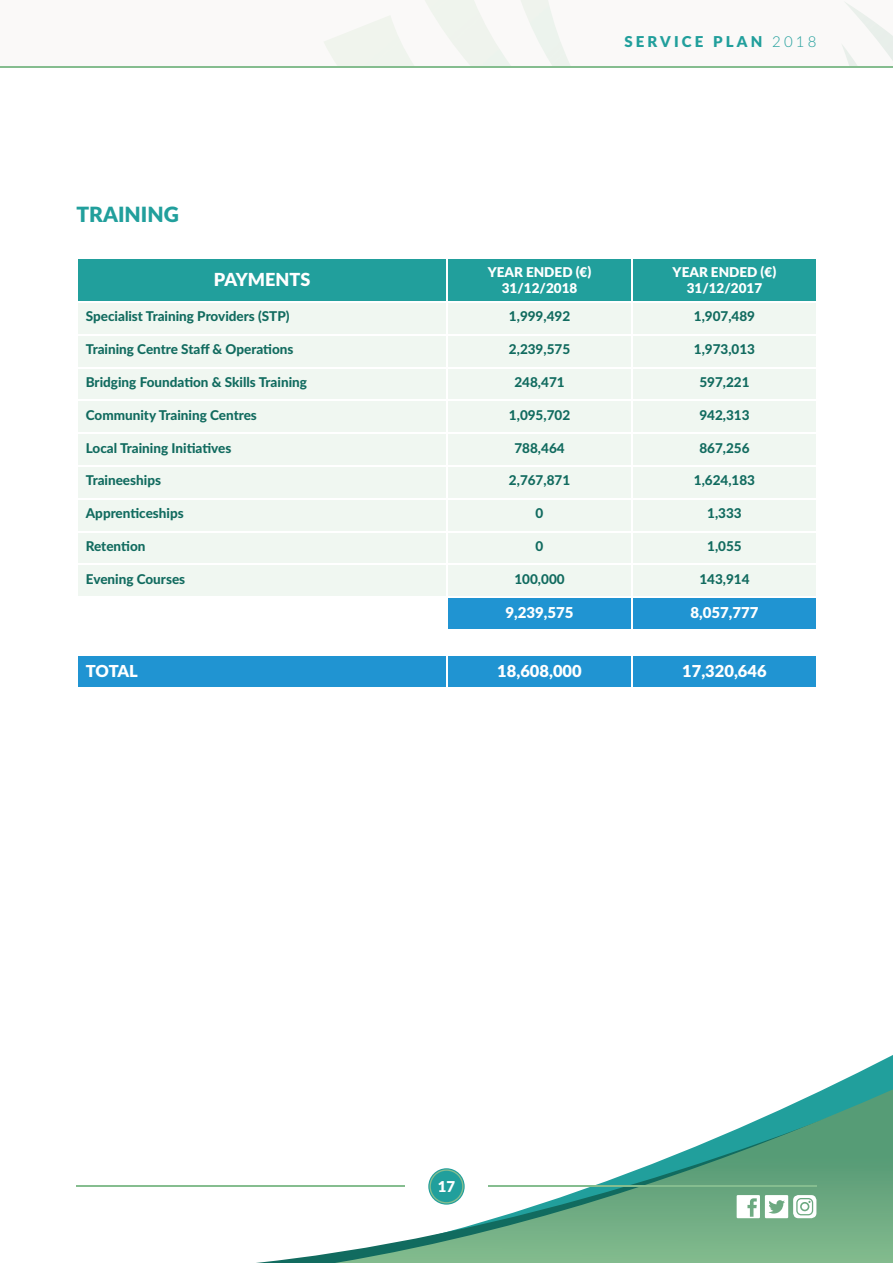
<style>
.page{position:relative;width:893px;height:1263px;background:#fff}
.page>*{position:absolute;margin:0;border:0;box-sizing:border-box;transform-origin:0 0}
.t1{font:900 21px "Lato";color:#219f9c}
.t2{font:900 18px "Lato";color:#fff}
.t3{font:900 16.5px "Lato";color:#fff}
.t4{font:900 15px "Lato";color:#fff}
.t5{font:900 15px "Lato";letter-spacing:.21em;color:#219f9c}
.t6{font:800 13.5px "Lato";color:#116b5f}
.t7{font:900 13.5px/16.5px "Lato";color:#fff;text-align:center}
.s1{font-weight:300}
</style>
<div class="page">
<div style="left:0;top:0;width:893px;height:66px;background:#faf9f8"></div>
<svg style="left:76px;top:1055px;width:817px;height:208px"></svg>
<svg style="left:335px;top:1089px;width:558px;height:174px"></svg>
<svg style="left:428px;top:1168px;width:37px;height:36px"></svg>
<svg style="left:429px;top:1169px;width:34px;height:34px"></svg>
<hr style="left:77px;top:1186px;width:328px;height:1px;background:#85bd8f">
<hr style="left:488px;top:1186px;width:328px;height:1px;background:#85bd8f">
<hr style="left:0;top:66px;width:893px;height:2px;background:#85bd8f">
<svg style="left:737px;top:1195px;width:79px;height:23px"></svg>
<div style="left:78px;top:259px;width:738px;height:42px;background:#219f9c"></div>
<div style="left:78px;top:303px;width:738px;height:293px;background:#f0f7f1"></div>
<div style="left:448px;top:598px;width:368px;height:31px;background:#2094d2"></div>
<hr style="left:78px;top:334px;width:369px;height:1px;background:#fff">
<hr style="left:447px;top:334px;width:185px;height:1px;background:#fff">
<hr style="left:632px;top:334px;width:184px;height:1px;background:#fff">
<hr style="left:78px;top:367px;width:369px;height:1px;background:#fff">
<hr style="left:447px;top:367px;width:185px;height:1px;background:#fff">
<hr style="left:632px;top:367px;width:184px;height:1px;background:#fff">
<hr style="left:78px;top:400px;width:369px;height:1px;background:#fff">
<hr style="left:447px;top:400px;width:185px;height:1px;background:#fff">
<hr style="left:632px;top:400px;width:184px;height:1px;background:#fff">
<hr style="left:78px;top:432px;width:369px;height:2px;background:#fff">
<hr style="left:447px;top:432px;width:185px;height:2px;background:#fff">
<hr style="left:632px;top:432px;width:184px;height:2px;background:#fff">
<hr style="left:78px;top:465px;width:369px;height:2px;background:#fff">
<hr style="left:447px;top:465px;width:185px;height:2px;background:#fff">
<hr style="left:632px;top:465px;width:184px;height:2px;background:#fff">
<hr style="left:78px;top:498px;width:369px;height:1px;background:#fff">
<hr style="left:447px;top:498px;width:185px;height:1px;background:#fff">
<hr style="left:632px;top:498px;width:184px;height:1px;background:#fff">
<hr style="left:78px;top:531px;width:369px;height:1px;background:#fff">
<hr style="left:447px;top:531px;width:185px;height:1px;background:#fff">
<hr style="left:632px;top:531px;width:184px;height:1px;background:#fff">
<hr style="left:78px;top:563px;width:369px;height:2px;background:#fff">
<hr style="left:447px;top:563px;width:185px;height:2px;background:#fff">
<hr style="left:632px;top:563px;width:184px;height:2px;background:#fff">
<hr style="left:446px;top:258px;width:2px;height:43px;background:#fff">
<hr style="left:631px;top:258px;width:2px;height:43px;background:#fff">
<hr style="left:446px;top:303px;width:2px;height:31px;background:#fff">
<hr style="left:631px;top:303px;width:2px;height:31px;background:#fff">
<hr style="left:446px;top:335px;width:2px;height:32px;background:#fff">
<hr style="left:631px;top:335px;width:2px;height:32px;background:#fff">
<hr style="left:446px;top:368px;width:2px;height:32px;background:#fff">
<hr style="left:631px;top:368px;width:2px;height:32px;background:#fff">
<hr style="left:446px;top:401px;width:2px;height:31px;background:#fff">
<hr style="left:631px;top:401px;width:2px;height:31px;background:#fff">
<hr style="left:446px;top:434px;width:2px;height:31px;background:#fff">
<hr style="left:631px;top:434px;width:2px;height:31px;background:#fff">
<hr style="left:446px;top:467px;width:2px;height:31px;background:#fff">
<hr style="left:631px;top:467px;width:2px;height:31px;background:#fff">
<hr style="left:446px;top:499px;width:2px;height:32px;background:#fff">
<hr style="left:631px;top:499px;width:2px;height:32px;background:#fff">
<hr style="left:446px;top:532px;width:2px;height:31px;background:#fff">
<hr style="left:631px;top:532px;width:2px;height:31px;background:#fff">
<hr style="left:446px;top:565px;width:2px;height:31px;background:#fff">
<hr style="left:631px;top:565px;width:2px;height:31px;background:#fff">
<hr style="left:631px;top:598px;width:2px;height:31px;background:#fff">
<div style="left:77px;top:655px;width:370px;height:33px;background:#2094d2"></div>
<div style="left:448px;top:656px;width:368px;height:31px;background:#2094d2"></div>
<hr style="left:77px;top:654px;width:370px;height:2px;background:#fff">
<hr style="left:77px;top:687px;width:370px;height:1px;background:#fff">
<hr style="left:77px;top:656px;width:1px;height:31px;background:#fff">
<hr style="left:446px;top:656px;width:2px;height:31px;background:#fff">
<hr style="left:631px;top:656px;width:2px;height:31px;background:#fff">
<h1 class="t1" style="left:77px;top:199px;width:104px">TRAINING</h1>
<p class="t5" style="left:624px;top:30px;width:193px">SERVICE PLAN <span class="s1">2018</span></p>
<h2 class="t2" style="left:214px;top:266px;width:98px">PAYMENTS</h2>
<p class="t7" style="left:488px;top:263px;width:105px">YEAR ENDED (€)<br>31/12/2018</p>
<p class="t7" style="left:673px;top:263px;width:105px">YEAR ENDED (€)<br>31/12/2017</p>
<p class="t6" style="left:86px;top:306px;width:205px">Specialist Training Providers (STP)</p>
<p class="t6" style="left:509px;top:306px;width:63px">1,999,492</p>
<p class="t6" style="left:694px;top:306px;width:63px">1,907,489</p>
<p class="t6" style="left:86px;top:339px;width:209px">Training Centre Staff &amp; Operations</p>
<p class="t6" style="left:509px;top:339px;width:63px">2,239,575</p>
<p class="t6" style="left:694px;top:339px;width:63px">1,973,013</p>
<p class="t6" style="left:86px;top:372px;width:223px">Bridging Foundation &amp; Skills Training</p>
<p class="t6" style="left:514px;top:372px;width:52px">248,471</p>
<p class="t6" style="left:699px;top:372px;width:52px">597,221</p>
<p class="t6" style="left:86px;top:405px;width:173px">Community Training Centres</p>
<p class="t6" style="left:509px;top:405px;width:63px">1,095,702</p>
<p class="t6" style="left:699px;top:405px;width:52px">942,313</p>
<p class="t6" style="left:86px;top:438px;width:147px">Local Training Initiatives</p>
<p class="t6" style="left:514px;top:438px;width:52px">788,464</p>
<p class="t6" style="left:699px;top:438px;width:52px">867,256</p>
<p class="t6" style="left:86px;top:470px;width:77px">Traineeships</p>
<p class="t6" style="left:509px;top:470px;width:63px">2,767,871</p>
<p class="t6" style="left:694px;top:470px;width:63px">1,624,183</p>
<p class="t6" style="left:86px;top:503px;width:99px">Apprenticeships</p>
<p class="t6" style="left:536px;top:503px;width:9px">0</p>
<p class="t6" style="left:707px;top:503px;width:36px">1,333</p>
<p class="t6" style="left:86px;top:536px;width:61px">Retention</p>
<p class="t6" style="left:536px;top:536px;width:9px">0</p>
<p class="t6" style="left:707px;top:536px;width:36px">1,055</p>
<p class="t6" style="left:86px;top:569px;width:101px">Evening Courses</p>
<p class="t6" style="left:514px;top:569px;width:52px">100,000</p>
<p class="t6" style="left:699px;top:569px;width:52px">143,914</p>
<p class="t4" style="left:505px;top:601px;width:70px">9,239,575</p>
<p class="t4" style="left:690px;top:601px;width:70px">8,057,777</p>
<p class="t3" style="left:86px;top:658px;width:54px">TOTAL</p>
<p class="t3" style="left:497px;top:658px;width:86px">18,608,000</p>
<p class="t3" style="left:682px;top:658px;width:86px">17,320,646</p>
<p class="t4" style="left:438px;top:1175px;width:19px">17</p>
</div>
